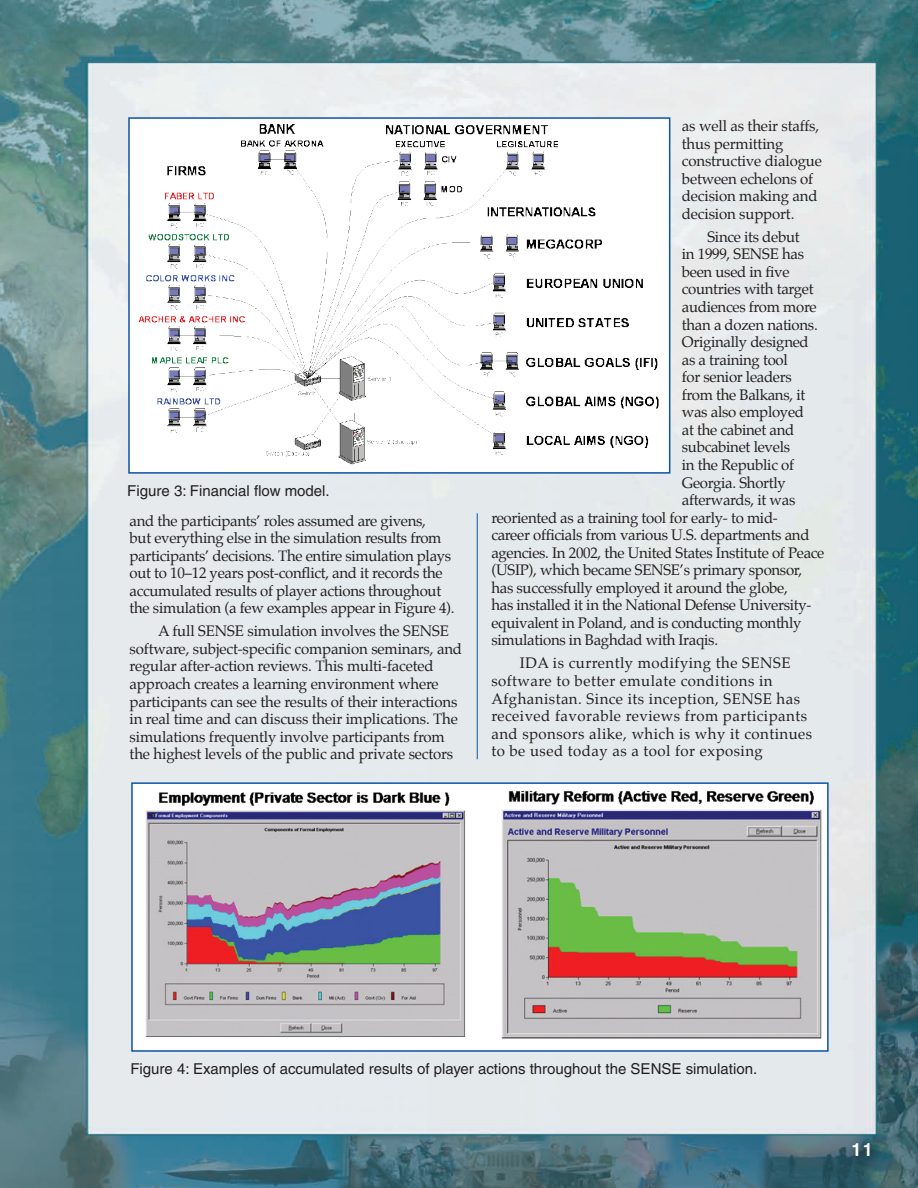
<style>
.page{position:relative;width:918px;height:1188px;background:#fff}
.page>*{position:absolute;margin:0;border:0;box-sizing:border-box;transform-origin:0 0}
.t1{font:700 18px "Helvetica";color:#fff}
.Paragraph_Style_1{font:15px/17.5px "Palatino";letter-spacing:-.02em;color:#231f20}
.Paragraph_Style_1-2{font:15px/17.5px "Palatino";letter-spacing:.03em;color:#231f20}
.Paragraph_Style_1-3{font:15px "Helvetica";color:#231f20}
</style>
<div class="page">
<img style="left:0;top:0;width:918px;height:1188px">
<svg style="left:846px;top:1138px;width:32px;height:28px"></svg>
<hr style="left:477px;top:513px;width:1px;height:246px;background:#0d53a4">
<img style="left:134px;top:785px;width:692px;height:263px">
<div style="left:131px;top:782px;width:698px;height:270px;border:2px solid #0d53a4"></div>
<div style="left:129px;top:118px;width:541px;height:355px;background:#fff"></div>
<img style="left:138px;top:124px;width:521px;height:341px">
<div style="left:128px;top:117px;width:542px;height:357px;border:2px solid #0d53a4"></div>
<p class="Paragraph_Style_1-3" style="left:127px;top:482px;width:204px">Figure 3: Financial flow model.</p>
<p class="Paragraph_Style_1" style="left:130px;top:512px;width:327px">and the participants’ roles assumed are givens,<br>but everything else in the simulation results from participants’ decisions. The entire simulation plays out to 10–12 years post-conflict, and it records the accumulated results of player actions throughout the simulation (a few examples appear in Figure 4).</p>
<p class="Paragraph_Style_1" style="left:130px;top:622px;width:334px;text-indent:28px">A full SENSE simulation involves the SENSE software, subject-specific companion seminars, and regular after-action reviews. This multi-faceted approach creates a learning environment where participants can see the results of their interactions in real time and can discuss their implications. The simulations frequently involve participants from the highest levels of the public and private sectors</p>
<p class="Paragraph_Style_1" style="left:682px;top:117px;width:142px">as well as their staffs, thus permitting constructive dialogue between echelons of decision making and decision support.</p>
<p class="Paragraph_Style_1" style="left:707px;top:228px;width:94px">Since its debut</p>
<p class="Paragraph_Style_1" style="left:682px;top:245px;width:124px">in 1999, SENSE has</p>
<p class="Paragraph_Style_1" style="left:682px;top:263px;width:109px">been used in five</p>
<p class="Paragraph_Style_1" style="left:682px;top:281px;width:133px">countries with target</p>
<p class="Paragraph_Style_1" style="left:682px;top:298px;width:136px">audiences from more</p>
<p class="Paragraph_Style_1" style="left:682px;top:316px;width:137px">than a dozen nations.</p>
<p class="Paragraph_Style_1" style="left:682px;top:333px;width:128px">Originally designed</p>
<p class="Paragraph_Style_1" style="left:682px;top:351px;width:107px">as a training tool</p>
<p class="Paragraph_Style_1" style="left:682px;top:368px;width:111px">for senior leaders</p>
<p class="Paragraph_Style_1" style="left:682px;top:386px;width:125px">from the Balkans, it</p>
<p class="Paragraph_Style_1" style="left:682px;top:403px;width:124px">was also employed</p>
<p class="Paragraph_Style_1" style="left:682px;top:421px;width:114px">at the cabinet and</p>
<p class="Paragraph_Style_1" style="left:682px;top:438px;width:110px">subcabinet levels</p>
<p class="Paragraph_Style_1" style="left:682px;top:456px;width:114px">in the Republic of</p>
<p class="Paragraph_Style_1" style="left:682px;top:474px;width:105px">Georgia. Shortly</p>
<p class="Paragraph_Style_1" style="left:682px;top:491px;width:115px">afterwards, it was</p>
<p class="Paragraph_Style_1" style="left:491px;top:509px;width:288px">reoriented as a training tool for early- to mid-</p>
<p class="Paragraph_Style_1" style="left:491px;top:526px;width:320px">career officials from various U.S. departments and</p>
<p class="Paragraph_Style_1" style="left:491px;top:544px;width:335px">agencies. In 2002, the United States Institute of Peace</p>
<p class="Paragraph_Style_1" style="left:491px;top:561px;width:312px">(USIP), which became SENSE’s primary sponsor,</p>
<p class="Paragraph_Style_1" style="left:491px;top:579px;width:298px">has successfully employed it around the globe,</p>
<p class="Paragraph_Style_1" style="left:491px;top:596px;width:322px">has installed it in the National Defense University-</p>
<p class="Paragraph_Style_1" style="left:491px;top:614px;width:312px">equivalent in Poland, and is conducting monthly</p>
<p class="Paragraph_Style_1" style="left:491px;top:632px;width:228px">simulations in Baghdad with Iraqis.</p>
<p class="Paragraph_Style_1-2" style="left:491px;top:654px;width:322px;text-indent:28px">IDA is currently modifying the SENSE software to better emulate conditions in Afghanistan. Since its inception, SENSE has received favorable reviews from participants and sponsors alike, which is why it continues to be used today as a tool for exposing</p>
<p class="Paragraph_Style_1-3" style="left:130px;top:1060px;width:628px">Figure 4: Examples of accumulated results of player actions throughout the SENSE simulation.</p>
<p class="t1" style="left:852px;top:1139px;width:23px">11</p>
</div>
